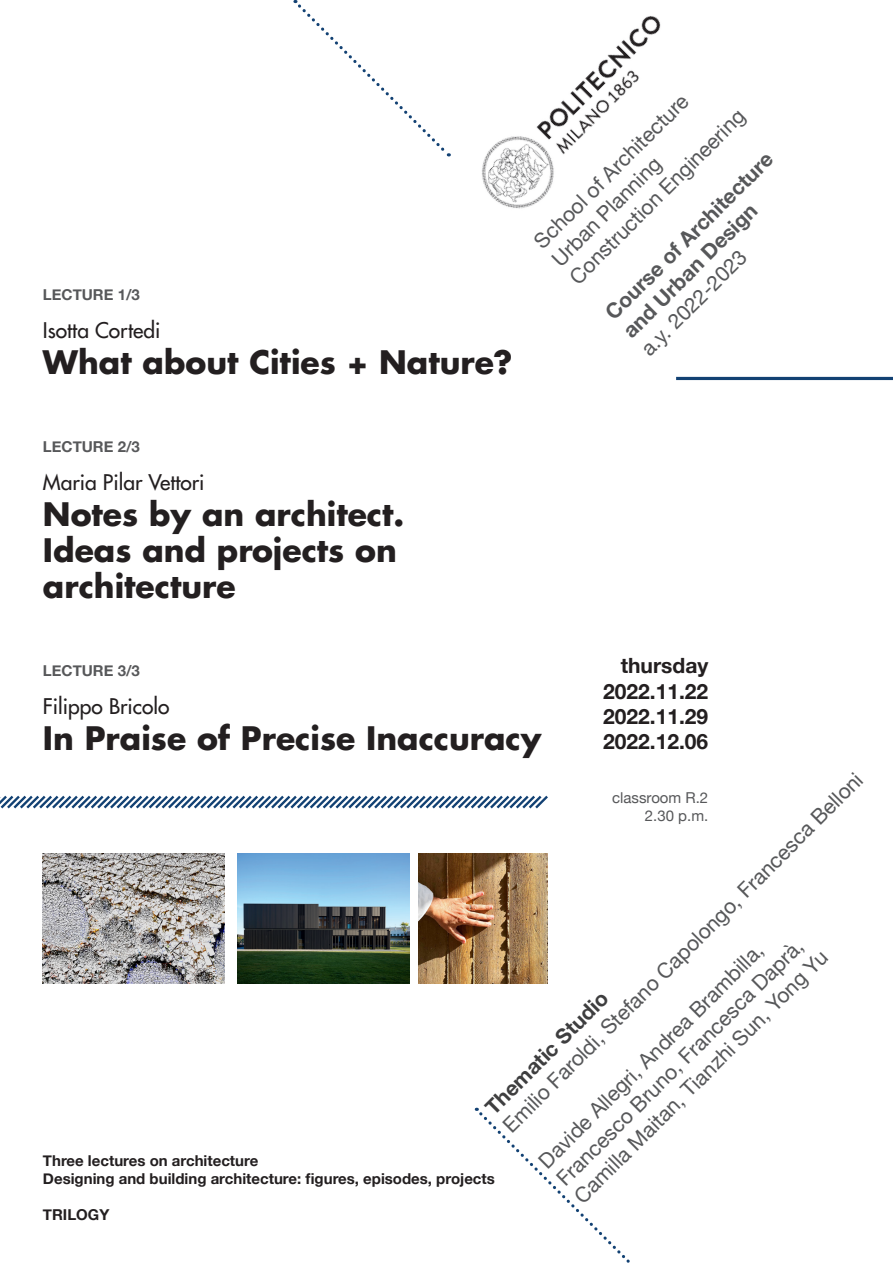
<style>
.page{position:relative;width:893px;height:1263px;background:#fff}
.page>*{position:absolute;margin:0;border:0;box-sizing:border-box;transform-origin:0 0}
.t1{font:700 31.5px/36px "Futura LT";color:#231f20}
.t2{font:21px/25.2px "Helvetica Neue";color:#57585a}
.t3{font:21px "Futura LT";color:#231f20}
.t4{font:700 21px/25.2px "Helvetica Neue";color:#231f20}
.t5{font:700 21px "Helvetica Neue";color:#57585a}
.t6{font:700 21px "Helvetica Neue";color:#3e3e3f}
.t7{font:700 15px "Helvetica Neue";color:#231f20}
.t8{font:700 15px "Helvetica Neue";color:#57585a}
.t9{font:15px "Helvetica Neue";color:#57585a}
</style>
<div class="page">
<img style="left:482px;top:16px;width:179px;height:193px">
<hr style="left:676px;top:377px;width:217px;height:3px;background:#124173">
<svg style="left:295px;top:0;width:156px;height:157px"></svg>
<svg style="left:476px;top:1108px;width:154px;height:155px"></svg>
<svg style="left:0;top:795px;width:548px;height:14px"></svg>
<img style="left:418px;top:853px;width:130px;height:130px">
<img style="left:237px;top:853px;width:173px;height:130px">
<img style="left:43px;top:853px;width:182px;height:130px">
<p class="t8" style="left:43px;top:283px;width:98px">LECTURE 1/3</p>
<p class="t3" style="left:43px;top:317px;width:119px">Isotta Cortedi</p>
<p class="t1" style="left:43px;top:344px;width:471px">What about Cities + Nature?</p>
<p class="t2" style="left:529px;top:237px;width:239px;rotate:-45deg">School of Architecture<br>Urban Planning<br>Construction Engineering</p>
<p class="t5" style="left:597px;top:304px;width:229px;rotate:-45deg">Course of Architecture</p>
<p class="t5" style="left:615px;top:322px;width:181px;rotate:-45deg">and Urban Design</p>
<p class="t2" style="left:636px;top:344px;width:141px;rotate:-45deg">a.y. 2022-2023</p>
<p class="t8" style="left:43px;top:435px;width:98px">LECTURE 2/3</p>
<p class="t3" style="left:43px;top:468px;width:163px">Maria Pilar Vettori</p>
<p class="t1" style="left:43px;top:496px;width:363px">Notes by an architect.</p>
<p class="t1" style="left:43px;top:532px;width:355px">Ideas and projects on architecture</p>
<p class="t8" style="left:43px;top:659px;width:98px">LECTURE 3/3</p>
<p class="t3" style="left:43px;top:692px;width:128px">Filippo Bricolo</p>
<p class="t1" style="left:43px;top:719px;width:500px">In Praise of Precise Inaccuracy</p>
<p class="t4" style="left:621px;top:654px;width:89px">thursday</p>
<p class="t4" style="left:603px;top:679px;width:107px">2022.11.22</p>
<p class="t4" style="left:603px;top:704px;width:107px">2022.11.29<br>2022.12.06</p>
<p class="t2" style="left:499px;top:1120px;width:500px;rotate:-45deg">Emilio Faroldi, Stefano Capolongo, Francesca Belloni</p>
<p class="t9" style="left:612px;top:787px;width:98px">classroom R.2</p>
<p class="t9" style="left:645px;top:805px;width:65px">2.30 p.m.</p>
<p class="t2" style="left:552px;top:1174px;width:340px;rotate:-45deg">Francesco Bruno, Francesca Daprà,</p>
<p class="t2" style="left:534px;top:1156px;width:309px;rotate:-45deg">Davide Allegri, Andrea Brambilla,</p>
<p class="t2" style="left:570px;top:1192px;width:350px;rotate:-45deg">Camilla Maitan, Tianzhi Sun, Yong Yu</p>
<p class="t6" style="left:477px;top:1099px;width:165px;rotate:-45deg">Thematic Studio</p>
<p class="t7" style="left:43px;top:1149px;width:217px">Three lectures on architecture</p>
<p class="t7" style="left:43px;top:1167px;width:453px">Designing and building architecture: figures, episodes, projects</p>
<p class="t7" style="left:43px;top:1203px;width:68px">TRILOGY</p>
</div>
